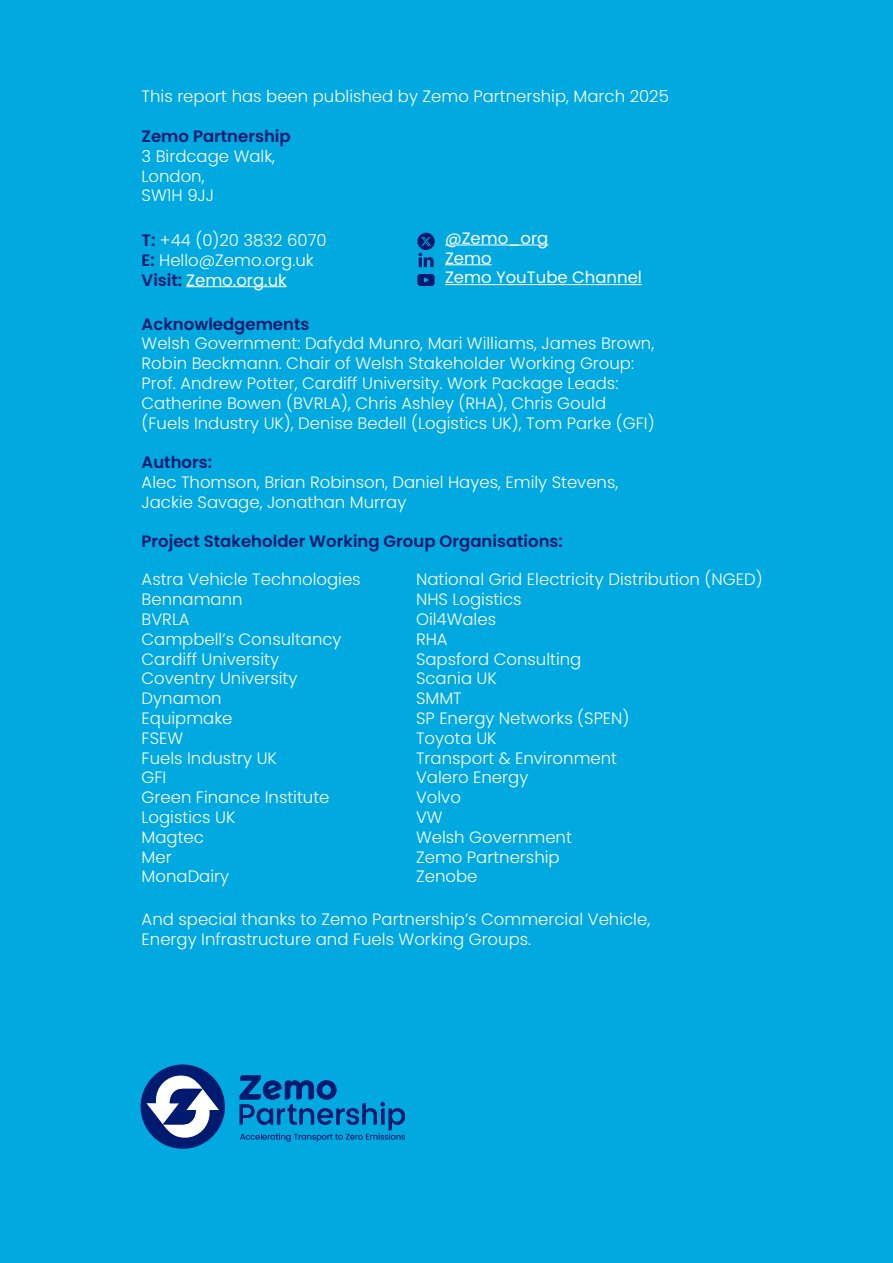
<style>
.page{position:relative;width:893px;height:1263px;background:#00a9e0}
.page>*{position:absolute;margin:0;border:0;box-sizing:border-box;transform-origin:0 0}
.t1{font:300 16.5px/19.8px "Poppins";color:#fff}
.t2{font:600 16.5px "Poppins";color:#001a70}
.t3{font:16.5px/19.8px "Poppins";color:#fff}
.s1{font-weight:600;color:#001a70}
.s2{font-weight:400}
</style>
<div class="page">
<div style="left:141px;top:1064px;width:84px;height:85px;background:#001a70;border-radius:50%"></div>
<svg style="left:146px;top:1075px;width:73px;height:63px"></svg>
<svg style="left:240px;top:1075px;width:165px;height:67px"></svg>
<hr style="left:445px;top:245px;width:103px;height:1px;background:#fff">
<hr style="left:445px;top:264px;width:47px;height:1px;background:#fff">
<hr style="left:445px;top:284px;width:197px;height:1px;background:#fff">
<svg style="left:417px;top:274px;width:18px;height:12px"></svg>
<svg style="left:417px;top:232px;width:18px;height:35px"></svg>
<hr style="left:186px;top:286px;width:101px;height:1px;background:#fff">
<p class="t1" style="left:142px;top:87px;width:529px">This report has been published by Zemo Partnership, March 2025</p>
<p class="t2" style="left:142px;top:127px;width:151px">Zemo Partnership</p>
<p class="t1" style="left:142px;top:146px;width:135px">3 Birdcage Walk,<br>London,<br>SW1H 9JJ</p>
<p class="t3" style="left:445px;top:228px;width:199px">@Zemo_org<br>Zemo<br>Zemo YouTube Channel</p>
<p class="t2" style="left:142px;top:314px;width:169px">Acknowledgements</p>
<p class="t1" style="left:142px;top:334px;width:515px">Welsh Government: Dafydd Munro, Mari Williams, James Brown, Robin Beckmann. Chair of Welsh Stakeholder Working Group:<br>Prof. Andrew Potter, Cardiff University. Work Package Leads:<br>Catherine Bowen (BVRLA), Chris Ashley (RHA), Chris Gould (Fuels Industry UK), Denise Bedell (Logistics UK), Tom Parke (GFI)</p>
<p class="t2" style="left:142px;top:453px;width:72px">Authors:</p>
<p class="t1" style="left:142px;top:472px;width:478px">Alec Thomson, Brian Robinson, Daniel Hayes, Emily Stevens,<br>Jackie Savage, Jonathan Murray</p>
<p class="t2" style="left:142px;top:532px;width:423px">Project Stakeholder Working Group Organisations:</p>
<p class="t1" style="left:416px;top:570px;width:348px">National Grid Electricity Distribution (NGED)<br>NHS Logistics<br>Oil4Wales<br>RHA<br>Sapsford Consulting<br>Scania UK<br>SMMT<br>SP Energy Networks (SPEN)<br>Toyota UK<br>Transport &amp; Environment<br>Valero Energy<br>Volvo<br>VW<br>Welsh Government<br>Zemo Partnership<br>Zenobe</p>
<p class="t1" style="left:142px;top:230px;width:187px"><span class="s1">T:</span> +44 (0)20 3832 6070<br><span class="s1">E:</span> Hello@Zemo.org.uk<br><span class="s1">Visit:</span> <span class="s2">Zemo.org.uk</span></p>
<p class="t1" style="left:142px;top:570px;width:221px">Astra Vehicle Technologies<br>Bennamann<br>BVRLA<br>Campbell’s Consultancy<br>Cardiff University<br>Coventry University<br>Dynamon<br>Equipmake<br>FSEW<br>Fuels Industry UK<br>GFI<br>Green Finance Institute<br>Logistics UK<br>Magtec<br>Mer<br>MonaDairy</p>
<p class="t1" style="left:142px;top:909px;width:510px">And special thanks to Zemo Partnership’s Commercial Vehicle,<br>Energy Infrastructure and Fuels Working Groups.</p>
</div>
